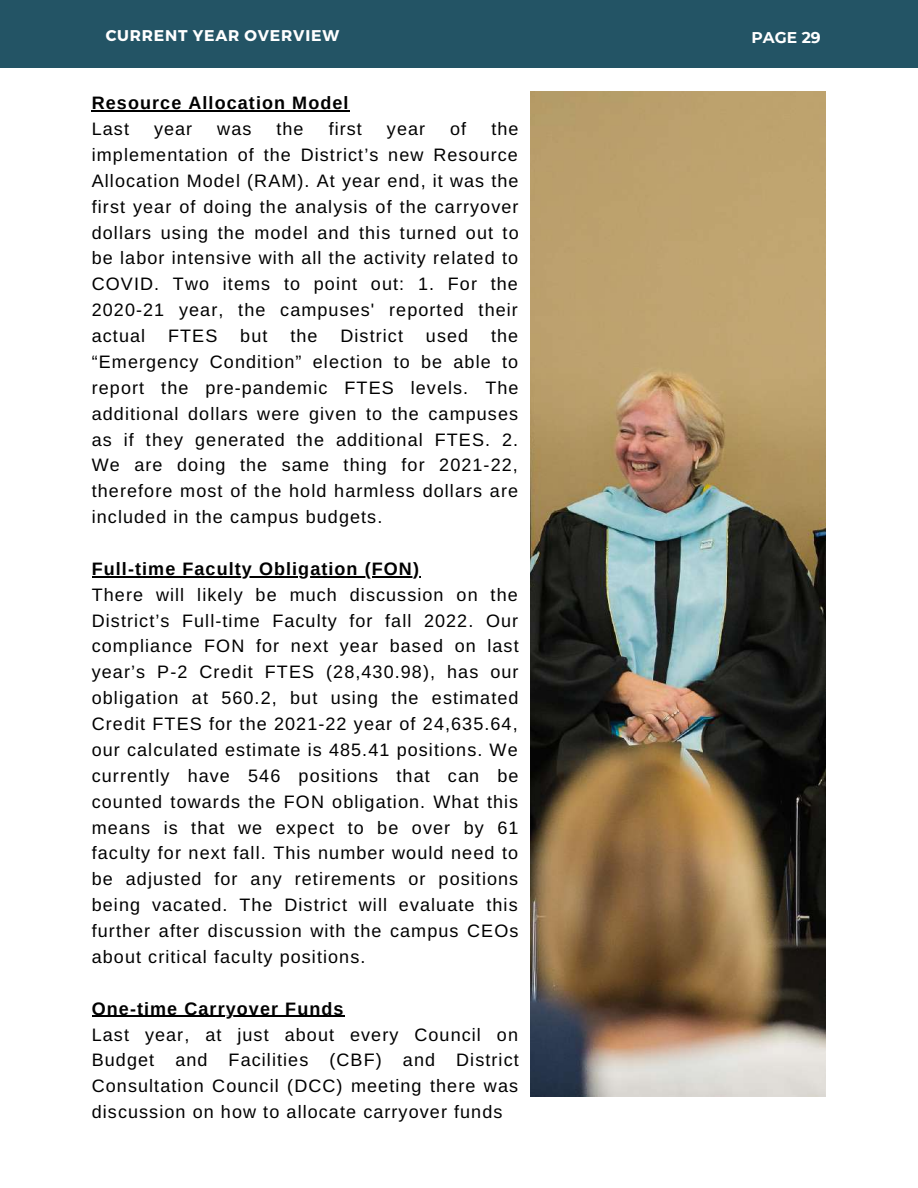
<style>
.page{position:relative;width:918px;height:1188px;background:#fff}
.page>*{position:absolute;margin:0;border:0;box-sizing:border-box;transform-origin:0 0}
.t1{font:18px/26px "Arimo";letter-spacing:.06em;color:#000;text-align:justify}
.t2{font:700 18px "Arimo";letter-spacing:.06em;color:#000}
.t3{font:700 15.6px "Montserrat";letter-spacing:.05em;color:#fff}
.t4{font:700 15.6px "Montserrat";color:#fff}
</style>
<div class="page">
<div style="left:0;top:0;width:918px;height:67px;background:#235465"></div>
<img style="left:530px;top:92px;width:296px;height:1004px">
<hr style="left:92px;top:110px;width:258px;height:1px;background:#000">
<hr style="left:92px;top:576px;width:328px;height:1px;background:#000">
<hr style="left:92px;top:1016px;width:253px;height:1px;background:#000">
<p class="t3" style="left:106px;top:25px;width:235px">CURRENT YEAR OVERVIEW</p>
<p class="t2" style="left:92px;top:93px;width:258px">Resource Allocation Model</p>
<p class="t1" style="left:92px;top:116px;width:39px">Last</p>
<p class="t1" style="left:154px;top:116px;width:40px">year</p>
<p class="t1" style="left:217px;top:116px;width:36px">was</p>
<p class="t1" style="left:276px;top:116px;width:29px">the</p>
<p class="t1" style="left:329px;top:116px;width:35px">first</p>
<p class="t1" style="left:387px;top:116px;width:40px">year</p>
<p class="t1" style="left:450px;top:116px;width:18px">of</p>
<p class="t1" style="left:92px;top:116px;width:428px;text-indent:400px">the implementation of the District’s new Resource Allocation Model (RAM). At year end, it was the first year of doing the analysis of the carryover dollars using the model and this turned out to be labor intensive with all the activity related to COVID. Two items to point out: 1. For the 2020-21 year, the campuses' reported their actual</p>
<p class="t1" style="left:92px;top:323px;width:428px;text-indent:399px">the “Emergency Condition” election to be able to report the pre-pandemic FTES levels. The additional dollars were given to the campuses as if they generated the additional FTES. 2.<br>We are doing the same thing for 2021-22, therefore most of the hold harmless dollars are included in the campus budgets.</p>
<p class="t2" style="left:92px;top:559px;width:329px">Full-time Faculty Obligation (FON)</p>
<p class="t1" style="left:92px;top:582px;width:428px">There will likely be much discussion on the District’s Full-time Faculty for fall 2022. Our compliance FON for next year based on last year’s P-2 Credit FTES (28,430.98), has our obligation at 560.2, but using the estimated Credit FTES for the 2021-22 year of 24,635.64, our calculated estimate is 485.41 positions. We currently have 546 positions that can be counted towards the FON obligation. What this means is that we expect to be over by 61 faculty for next fall. This number would need to be adjusted for any retirements or positions being vacated. The District will evaluate this further after discussion with the campus CEOs about critical faculty positions.</p>
<p class="t2" style="left:92px;top:998px;width:253px">One-time Carryover Funds</p>
<p class="t1" style="left:92px;top:1022px;width:428px">Last year, at just about every Council on Budget and Facilities (CBF) and District Consultation Council (DCC) meeting there was discussion on how to allocate carryover funds</p>
<p class="t1" style="left:168px;top:323px;width:51px">FTES</p>
<p class="t1" style="left:240px;top:323px;width:29px">but</p>
<p class="t1" style="left:290px;top:323px;width:29px">the</p>
<p class="t1" style="left:340px;top:323px;width:64px">District</p>
<p class="t1" style="left:426px;top:323px;width:44px">used</p>
<p class="t4" style="left:752px;top:26px;width:71px">PAGE 29</p>
</div>
